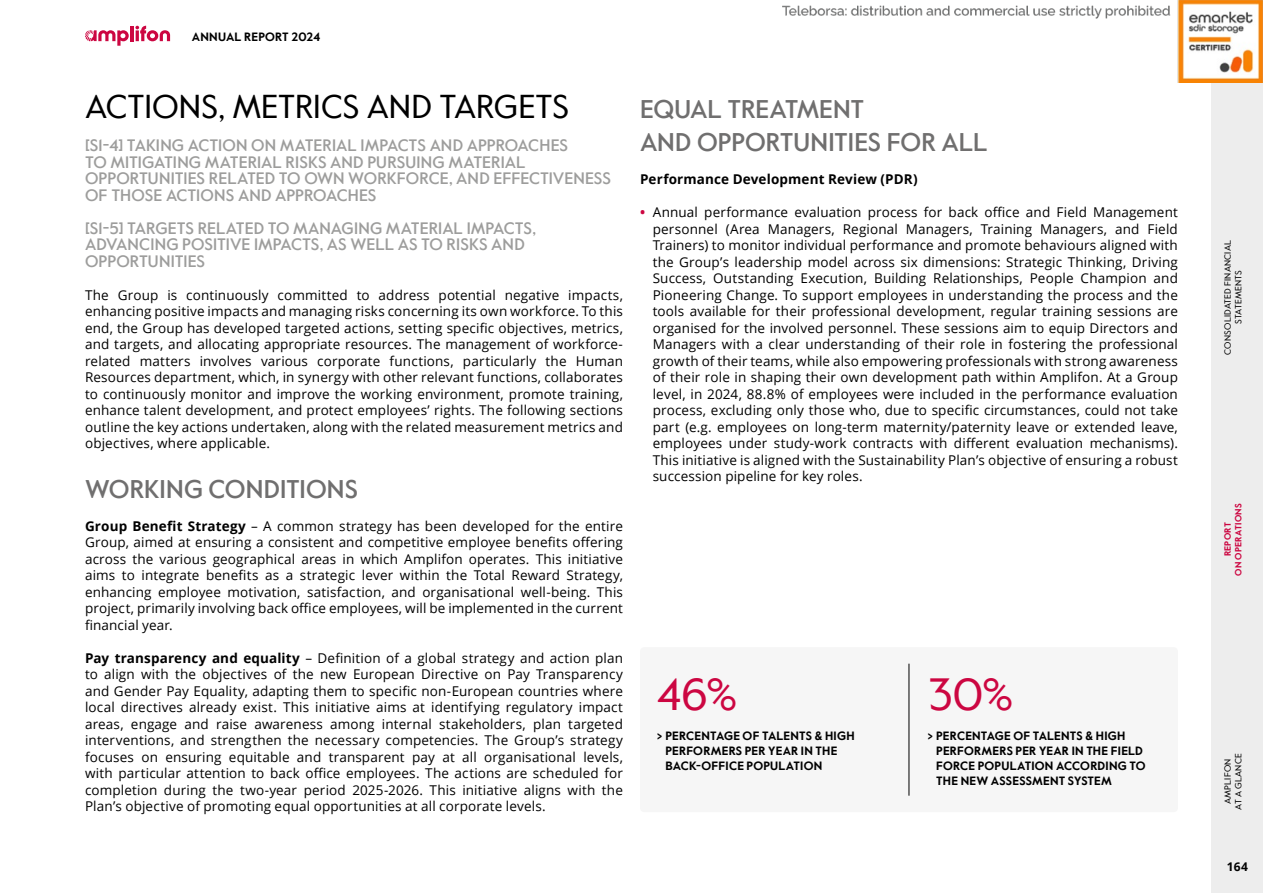
<style>
.page{position:relative;width:1263px;height:893px;background:#fff}
.page>*{position:absolute;margin:0;border:0;box-sizing:border-box;transform-origin:0 0}
.t1{font:45px "Value Sans Pro";color:#cc0641}
.t2{font:33px "Value Sans Pro";letter-spacing:-.01em;color:#000}
.t3{font:500 25.5px/33px "Value Sans Pro";letter-spacing:-.005em;color:#706f6f}
.t4{font:500 16.5px/16.5px "Value Sans Pro";color:#9d9d9c}
.t5{font:13.5px/16.5px "Open Sans";letter-spacing:.01em;color:#000;text-align:justify}
.t6{font:700 13.5px "Open Sans";letter-spacing:.01em;color:#000}
.t7{font:700 12px/15px "Value Sans Pro";letter-spacing:.015em;color:#000}
.t8{font:700 12px "Open Sans";color:#000}
.t9{font:9px/10.8px "Value Sans Pro";letter-spacing:.02em;color:#000;text-align:center}
.t10{font:700 9px/10.8px "Value Sans Pro";letter-spacing:.03em;color:#cc0641;text-align:center}
.s1{font-weight:700}
.s2{font-weight:700;color:#cc0641}
</style>
<div class="page">
<div style="left:640px;top:647px;width:538px;height:165px;background:#f6f6f6;border-radius:4px"></div>
<hr style="left:908px;top:664px;width:1px;height:132px;background:#000">
<hr style="left:130px;top:26px;width:4px;height:15px;background:#cc0641">
<svg style="left:135px;top:26px;width:35px;height:15px"></svg>
<svg style="left:85px;top:30px;width:44px;height:16px"></svg>
<div style="left:1212px;top:0;width:51px;height:893px;background:#ededed"></div>
<img style="left:783px;top:0;width:480px;height:82px">
<p class="t7" style="left:192px;top:30px;width:130px">ANNUAL REPORT 2024</p>
<h2 class="t2" style="left:85px;top:87px;width:486px">ACTIONS, METRICS AND TARGETS</h2>
<p class="t4" style="left:85px;top:138px;width:528px">[S1-4] TAKING ACTION ON MATERIAL IMPACTS AND APPROACHES<br>TO MITIGATING MATERIAL RISKS AND PURSUING MATERIAL OPPORTUNITIES RELATED TO OWN WORKFORCE, AND EFFECTIVENESS OF THOSE ACTIONS AND APPROACHES</p>
<p class="t4" style="left:85px;top:220px;width:452px">[S1-5] TARGETS RELATED TO MANAGING MATERIAL IMPACTS,<br>ADVANCING POSITIVE IMPACTS, AS WELL AS TO RISKS AND<br>OPPORTUNITIES</p>
<p class="t5" style="left:85px;top:286px;width:539px">The Group is continuously committed to address potential negative impacts, enhancing positive impacts and managing risks concerning its own workforce. To this end, the Group has developed targeted actions, setting specific objectives, metrics, and targets, and allocating appropriate resources. The management of workforce&shy;related matters involves various corporate functions, particularly the Human Resources department, which, in synergy with other relevant functions, collaborates to continuously monitor and improve the working environment, promote training, enhance talent development, and protect employees’ rights. The following sections outline the key actions undertaken, along with the related measurement metrics and objectives, where applicable.</p>
<h3 class="t3" style="left:85px;top:473px;width:274px">WORKING CONDITIONS</h3>
<p class="t5" style="left:85px;top:517px;width:539px"><span class="s1">Group Benefit Strategy</span> – A common strategy has been developed for the entire Group, aimed at ensuring a consistent and competitive employee benefits offering across the various geographical areas in which Amplifon operates. This initiative aims to integrate benefits as a strategic lever within the Total Reward Strategy, enhancing employee motivation, satisfaction, and organisational well-being. This project, primarily involving back office employees, will be implemented in the current financial year.</p>
<p class="t5" style="left:85px;top:649px;width:539px"><span class="s1">Pay transparency and equality</span> – Definition of a global strategy and action plan to align with the objectives of the new European Directive on Pay Transparency and Gender Pay Equality, adapting them to specific non-European countries where local directives already exist. This initiative aims at identifying regulatory impact areas, engage and raise awareness among internal stakeholders, plan targeted interventions, and strengthen the necessary competencies. The Group’s strategy focuses on ensuring equitable and transparent pay at all organisational levels, with particular attention to back office employees. The actions are scheduled for completion during the two-year period 2025-2026. This initiative aligns with the Plan’s objective of promoting equal opportunities at all corporate levels.</p>
<h3 class="t3" style="left:640px;top:93px;width:349px">EQUAL TREATMENT<br>AND OPPORTUNITIES FOR ALL</h3>
<p class="t6" style="left:640px;top:170px;width:279px">Performance Development Review (PDR)</p>
<p class="t5" style="left:653px;top:204px;width:527px;text-indent:-13px"><span class="s2">•</span> Annual performance evaluation process for back office and Field Management personnel (Area Managers, Regional Managers, Training Managers, and Field Trainers) to monitor individual performance and promote behaviours aligned with the Group’s leadership model across six dimensions: Strategic Thinking, Driving Success, Outstanding Execution, Building Relationships, People Champion and Pioneering Change. To support employees in understanding the process and the tools available for their professional development, regular training sessions are organised for the involved personnel. These sessions aim to equip Directors and Managers with a clear understanding of their role in fostering the professional growth of their teams, while also empowering professionals with strong awareness of their role in shaping their own development path within Amplifon. At a Group level, in 2024, 88.8% of employees were included in the performance evaluation process, excluding only those who, due to specific circumstances, could not take part (e.g. employees on long-term maternity/paternity leave or extended leave, employees under study-work contracts with different evaluation mechanisms).<br>This initiative is aligned with the Sustainability Plan’s objective of ensuring a robust succession pipeline for key roles.</p>
<h1 class="t1" style="left:657px;top:667px;width:82px">46%</h1>
<p class="t7" style="left:665px;top:728px;width:191px;text-indent:-9px">&gt; PERCENTAGE OF TALENTS &amp; HIGH<br>PERFORMERS PER YEAR IN THE<br>BACK-OFFICE POPULATION</p>
<h1 class="t1" style="left:928px;top:667px;width:87px">30%</h1>
<p class="t7" style="left:936px;top:728px;width:211px;text-indent:-9px">&gt; PERCENTAGE OF TALENTS &amp; HIGH<br>PERFORMERS PER YEAR IN THE FIELD<br>FORCE POPULATION ACCORDING TO<br>THE NEW ASSESSMENT SYSTEM</p>
<p class="t9" style="left:1222px;top:355px;width:116px;rotate:-90deg">CONSOLIDATED FINANCIAL<br>STATEMENTS</p>
<p class="t10" style="left:1223px;top:576px;width:74px;rotate:-90deg">REPORT<br>ON OPERATIONS</p>
<p class="t9" style="left:1222px;top:810px;width:58px;rotate:-90deg">AMPLIFON<br>AT A GLANCE</p>
<p class="t8" style="left:1227px;top:858px;width:23px">164</p>
</div>
